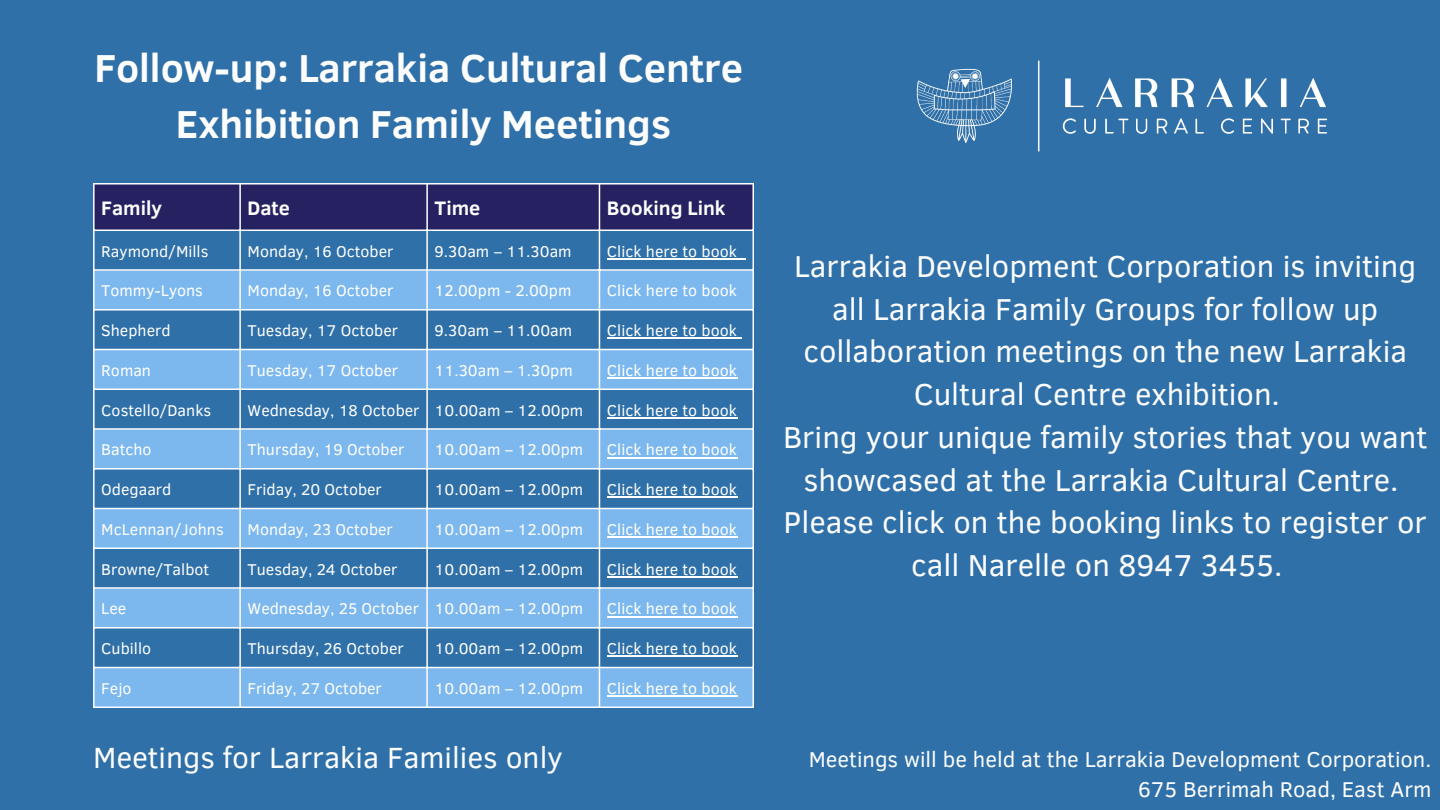
<style>
.page{position:relative;width:1440px;height:810px;background:#2f70a8}
.page>*{position:absolute;margin:0;border:0;box-sizing:border-box;transform-origin:0 0}
.t1{font:700 40px "Clear Sans";color:#fdfdfd}
.t2{font:31px/42.8px "Clear Sans";color:#fdfdfd;text-align:center}
.t3{font:30px "Clear Sans";color:#fdfdfd}
.t4{font:22px "Clear Sans";color:#fdfdfd}
.t5{font:700 20px "Clear Sans";color:#fff}
.t6{font:16px "Clear Sans";color:#fff}
</style>
<div class="page">
<img style="left:916px;top:60px;width:412px;height:92px">
<div style="left:95px;top:185px;width:658px;height:45px;background:#262262"></div>
<svg style="left:95px;top:271px;width:658px;height:436px;fill:#7cb8ed"></svg>
<hr style="left:607px;top:258px;width:130px;height:2px;background:#fff">
<svg style="left:737px;top:258px;width:9px;height:2px"></svg>
<hr style="left:607px;top:338px;width:130px;height:1px;background:#fff">
<hr style="left:607px;top:377px;width:130px;height:2px;background:#fff">
<hr style="left:607px;top:417px;width:130px;height:2px;background:#fff">
<hr style="left:607px;top:457px;width:130px;height:1px;background:#fff">
<hr style="left:607px;top:497px;width:130px;height:1px;background:#fff">
<hr style="left:607px;top:536px;width:130px;height:2px;background:#fff">
<hr style="left:607px;top:576px;width:130px;height:2px;background:#fff">
<hr style="left:607px;top:616px;width:130px;height:1px;background:#fff">
<hr style="left:607px;top:656px;width:130px;height:1px;background:#fff">
<hr style="left:607px;top:695px;width:130px;height:2px;background:#fff">
<hr style="left:93px;top:185px;width:2px;height:522px;background:#fff">
<hr style="left:239px;top:185px;width:2px;height:522px;background:#fff">
<hr style="left:426px;top:185px;width:2px;height:522px;background:#fff">
<hr style="left:599px;top:185px;width:1px;height:522px;background:#fff">
<hr style="left:753px;top:185px;width:1px;height:522px;background:#fff">
<hr style="left:93px;top:183px;width:661px;height:2px;background:#fff">
<hr style="left:93px;top:230px;width:661px;height:1px;background:#fff">
<hr style="left:93px;top:269px;width:661px;height:2px;background:#fff">
<hr style="left:93px;top:309px;width:661px;height:2px;background:#fff">
<hr style="left:93px;top:349px;width:661px;height:1px;background:#fff">
<hr style="left:93px;top:389px;width:661px;height:1px;background:#fff">
<hr style="left:93px;top:428px;width:661px;height:2px;background:#fff">
<hr style="left:93px;top:468px;width:661px;height:2px;background:#fff">
<hr style="left:93px;top:508px;width:661px;height:1px;background:#fff">
<hr style="left:93px;top:548px;width:661px;height:1px;background:#fff">
<hr style="left:93px;top:587px;width:661px;height:2px;background:#fff">
<hr style="left:93px;top:627px;width:661px;height:2px;background:#fff">
<hr style="left:93px;top:667px;width:661px;height:1px;background:#fff">
<hr style="left:93px;top:707px;width:661px;height:1px;background:#fff">
<p class="t1" style="left:94px;top:39px;width:650px">Follow-up: Larrakia Cultural Centre</p>
<p class="t1" style="left:176px;top:94px;width:497px">Exhibition Family Meetings</p>
<p class="t5" style="left:101px;top:193px;width:62px">Family</p>
<p class="t5" style="left:248px;top:193px;width:44px">Date</p>
<p class="t5" style="left:435px;top:193px;width:47px">Time</p>
<p class="t5" style="left:607px;top:193px;width:120px">Booking Link</p>
<p class="t6" style="left:101px;top:239px;width:109px">Raymond/Mills</p>
<p class="t6" style="left:248px;top:239px;width:147px">Monday, 16 October</p>
<p class="t6" style="left:435px;top:239px;width:139px">9.30am – 11.30am</p>
<p class="t6" style="left:607px;top:239px;width:132px">Click here to book</p>
<p class="t6" style="left:101px;top:279px;width:103px">Tommy-Lyons</p>
<p class="t6" style="left:248px;top:279px;width:147px">Monday, 16 October</p>
<p class="t6" style="left:435px;top:279px;width:138px">12.00pm - 2.00pm</p>
<p class="t6" style="left:607px;top:279px;width:132px">Click here to book</p>
<p class="t6" style="left:101px;top:319px;width:71px">Shepherd</p>
<p class="t6" style="left:248px;top:319px;width:152px">Tuesday, 17 October</p>
<p class="t6" style="left:435px;top:319px;width:139px">9.30am – 11.00am</p>
<p class="t6" style="left:607px;top:319px;width:132px">Click here to book</p>
<p class="t6" style="left:101px;top:359px;width:51px">Roman</p>
<p class="t6" style="left:248px;top:359px;width:152px">Tuesday, 17 October</p>
<p class="t6" style="left:435px;top:359px;width:140px">11.30am – 1.30pm</p>
<p class="t6" style="left:607px;top:359px;width:132px">Click here to book</p>
<p class="t6" style="left:101px;top:398px;width:111px">Costello/Danks</p>
<p class="t6" style="left:248px;top:398px;width:173px">Wednesday, 18 October</p>
<p class="t6" style="left:435px;top:398px;width:150px">10.00am – 12.00pm</p>
<p class="t6" style="left:607px;top:398px;width:132px">Click here to book</p>
<p class="t6" style="left:101px;top:438px;width:52px">Batcho</p>
<p class="t6" style="left:248px;top:438px;width:158px">Thursday, 19 October</p>
<p class="t6" style="left:435px;top:438px;width:150px">10.00am – 12.00pm</p>
<p class="t6" style="left:607px;top:438px;width:132px">Click here to book</p>
<p class="t6" style="left:101px;top:478px;width:72px">Odegaard</p>
<p class="t6" style="left:248px;top:478px;width:136px">Friday, 20 October</p>
<p class="t6" style="left:435px;top:478px;width:150px">10.00am – 12.00pm</p>
<p class="t6" style="left:607px;top:478px;width:132px">Click here to book</p>
<p class="t6" style="left:101px;top:518px;width:124px">McLennan/Johns</p>
<p class="t6" style="left:248px;top:518px;width:147px">Monday, 23 October</p>
<p class="t6" style="left:435px;top:518px;width:150px">10.00am – 12.00pm</p>
<p class="t6" style="left:607px;top:518px;width:132px">Click here to book</p>
<p class="t6" style="left:101px;top:557px;width:109px">Browne/Talbot</p>
<p class="t6" style="left:248px;top:557px;width:151px">Tuesday, 24 October</p>
<p class="t6" style="left:435px;top:557px;width:150px">10.00am – 12.00pm</p>
<p class="t6" style="left:607px;top:557px;width:132px">Click here to book</p>
<p class="t6" style="left:101px;top:597px;width:26px">Lee</p>
<p class="t6" style="left:248px;top:597px;width:173px">Wednesday, 25 October</p>
<p class="t6" style="left:435px;top:597px;width:150px">10.00am – 12.00pm</p>
<p class="t6" style="left:607px;top:597px;width:132px">Click here to book</p>
<p class="t6" style="left:101px;top:637px;width:51px">Cubillo</p>
<p class="t6" style="left:248px;top:637px;width:158px">Thursday, 26 October</p>
<p class="t6" style="left:435px;top:637px;width:150px">10.00am – 12.00pm</p>
<p class="t6" style="left:607px;top:637px;width:132px">Click here to book</p>
<p class="t6" style="left:101px;top:677px;width:32px">Fejo</p>
<p class="t6" style="left:248px;top:677px;width:136px">Friday, 27 October</p>
<p class="t6" style="left:435px;top:677px;width:150px">10.00am – 12.00pm</p>
<p class="t6" style="left:607px;top:677px;width:132px">Click here to book</p>
<p class="t2" style="left:794px;top:243px;width:624px">Larrakia Development Corporation is inviting all Larrakia Family Groups for follow up collaboration meetings on the new Larrakia Cultural Centre exhibition.</p>
<p class="t2" style="left:783px;top:414px;width:646px">Bring your unique family stories that you want showcased at the Larrakia Cultural Centre.</p>
<p class="t2" style="left:784px;top:499px;width:645px">Please click on the booking links to register or call Narelle on 8947 3455.</p>
<p class="t3" style="left:93px;top:736px;width:471px">Meetings for Larrakia Families only</p>
<p class="t4" style="left:809px;top:743px;width:624px">Meetings will be held at the Larrakia Development Corporation.</p>
<p class="t4" style="left:1138px;top:774px;width:295px">675 Berrimah Road, East Arm</p>
</div>
